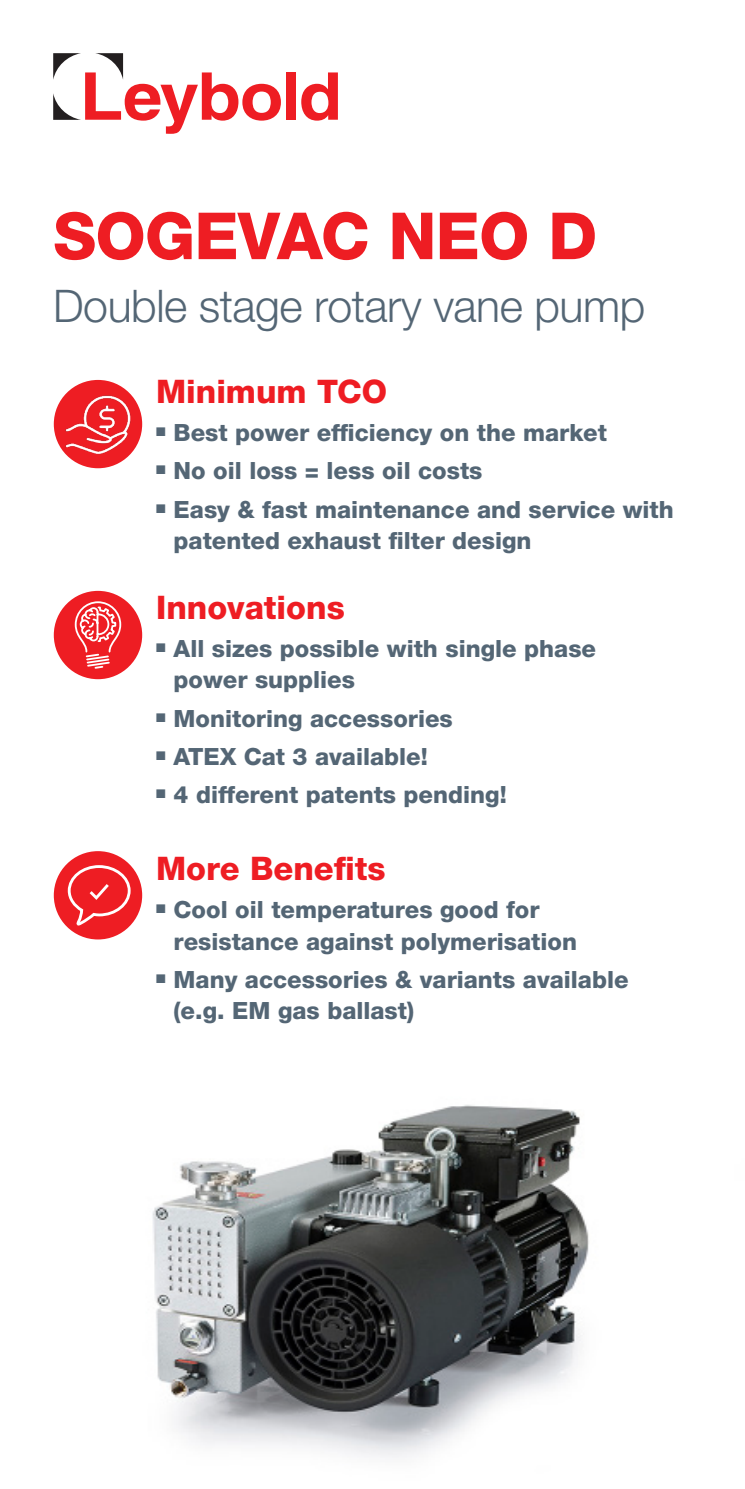
<style>
.page{position:relative;width:745px;height:1489px;background:#fff}
.page>*{position:absolute;margin:0;border:0;box-sizing:border-box;transform-origin:0 0}
.t1{font:800 65px "Helvetica Neue LTW1 G";letter-spacing:-.01em;color:#ee1d23}
.t2{font:300 45px "Helvetica Neue LTW1 G";letter-spacing:-.01em;color:#546675}
.t3{font:800 32.5px "Helvetica Neue LTW1 G";color:#ee1d23}
.t4{font:800 23.75px/31.2px "Helvetica Neue LTW1 G";color:#546675}
</style>
<div class="page">
<div style="left:285px;top:72px;width:10px;height:48px;background:#ee1d23"></div>
<svg style="left:301px;top:72px;width:37px;height:49px"></svg>
<svg style="left:53px;top:53px;width:228px;height:81px"></svg>
<img style="left:152px;top:1105px;width:437px;height:353px">
<div style="left:54px;top:380px;width:88px;height:88px;background:#ee1d23;border-radius:50%"></div>
<img style="left:59px;top:392px;width:81px;height:66px">
<div style="left:54px;top:591px;width:88px;height:88px;background:#ee1d23;border-radius:50%"></div>
<div style="left:54px;top:851px;width:88px;height:88px;background:#ee1d23;border-radius:50%"></div>
<svg style="left:74px;top:601px;width:48px;height:68px"></svg>
<svg style="left:66px;top:863px;width:66px;height:64px"></svg>
<p class="t1" style="left:53px;top:197px;width:545px">SOGEVAC NEO D</p>
<p class="t2" style="left:53px;top:278px;width:593px">Double stage rotary vane pump</p>
<p class="t3" style="left:156px;top:371px;width:232px">Minimum TCO</p>
<p class="t4" style="left:156px;top:417px;width:452px">■ Best power efficiency on the market</p>
<p class="t4" style="left:156px;top:455px;width:328px">■ No oil loss = less oil costs</p>
<p class="t4" style="left:173px;top:493px;width:501px;text-indent:-18px">■ Easy &amp; fast maintenance and service with patented exhaust filter design</p>
<p class="t3" style="left:156px;top:587px;width:190px">Innovations</p>
<p class="t4" style="left:173px;top:633px;width:423px;text-indent:-18px">■ All sizes possible with single phase power supplies</p>
<p class="t4" style="left:156px;top:702px;width:298px">■ Monitoring accessories</p>
<p class="t4" style="left:156px;top:740px;width:273px">■ ATEX Cat 3 available!</p>
<p class="t4" style="left:156px;top:779px;width:352px">■ 4 different patents pending!</p>
<p class="t3" style="left:156px;top:849px;width:231px">More Benefits</p>
<p class="t4" style="left:173px;top:894px;width:404px;text-indent:-18px">■ Cool oil temperatures good for resistance against polymerisation</p>
<p class="t4" style="left:173px;top:963px;width:456px;text-indent:-18px">■ Many accessories &amp; variants available (e.g. EM gas ballast)</p>
</div>
